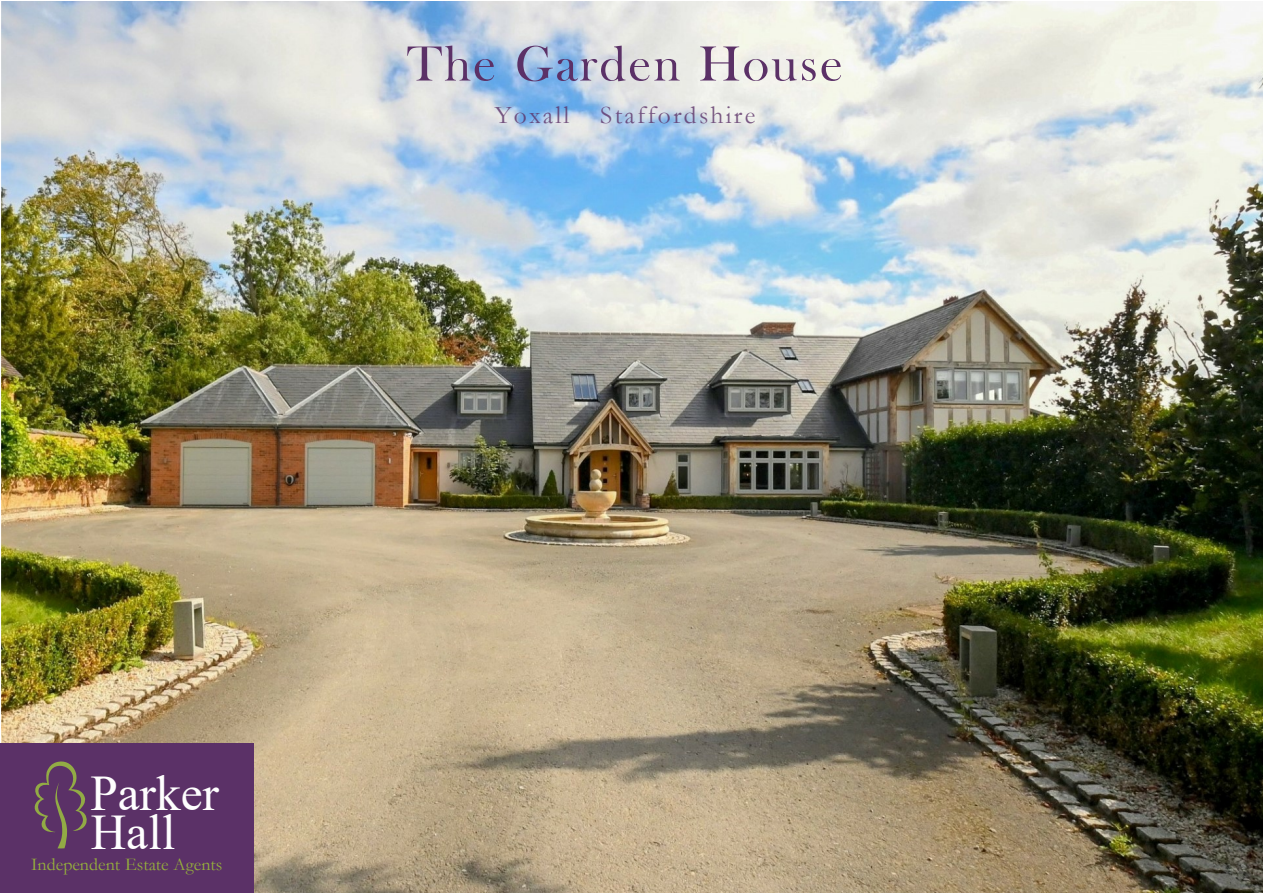
<style>
.page{position:relative;width:1263px;height:893px;background:#fff}
.page>*{position:absolute;margin:0;border:0;box-sizing:border-box;transform-origin:0 0}
.t1{font:51px "Bask Old Face";letter-spacing:.045em;color:#5b3167}
.t2{font:49.8px "Times New Roman";color:#fefefe}
.t3{font:25.5px "Garamond";letter-spacing:.09em;color:rgb(91 49 103/.8)}
.t4{font:18px "Garamond";color:#95b03c}
</style>
<div class="page">
<img style="left:1px;top:1px;width:1262px;height:892px">
<div style="left:0;top:743px;width:254px;height:150px;background:#5b3167"></div>
<svg style="left:34px;top:761px;width:53px;height:88px"></svg>
<h1 class="t1" style="left:407px;top:45px;width:437px">The Garden House</h1>
<h3 class="t3" style="left:495px;top:106px;width:262px">Yoxall Staffordshire</h3>
<h2 class="t2" style="left:90px;top:776px;width:130px">Parker</h2>
<h2 class="t2" style="left:91px;top:814px;width:86px">Hall</h2>
<p class="t4" style="left:31px;top:858px;width:193px">Independent Estate Agents</p>
</div>
